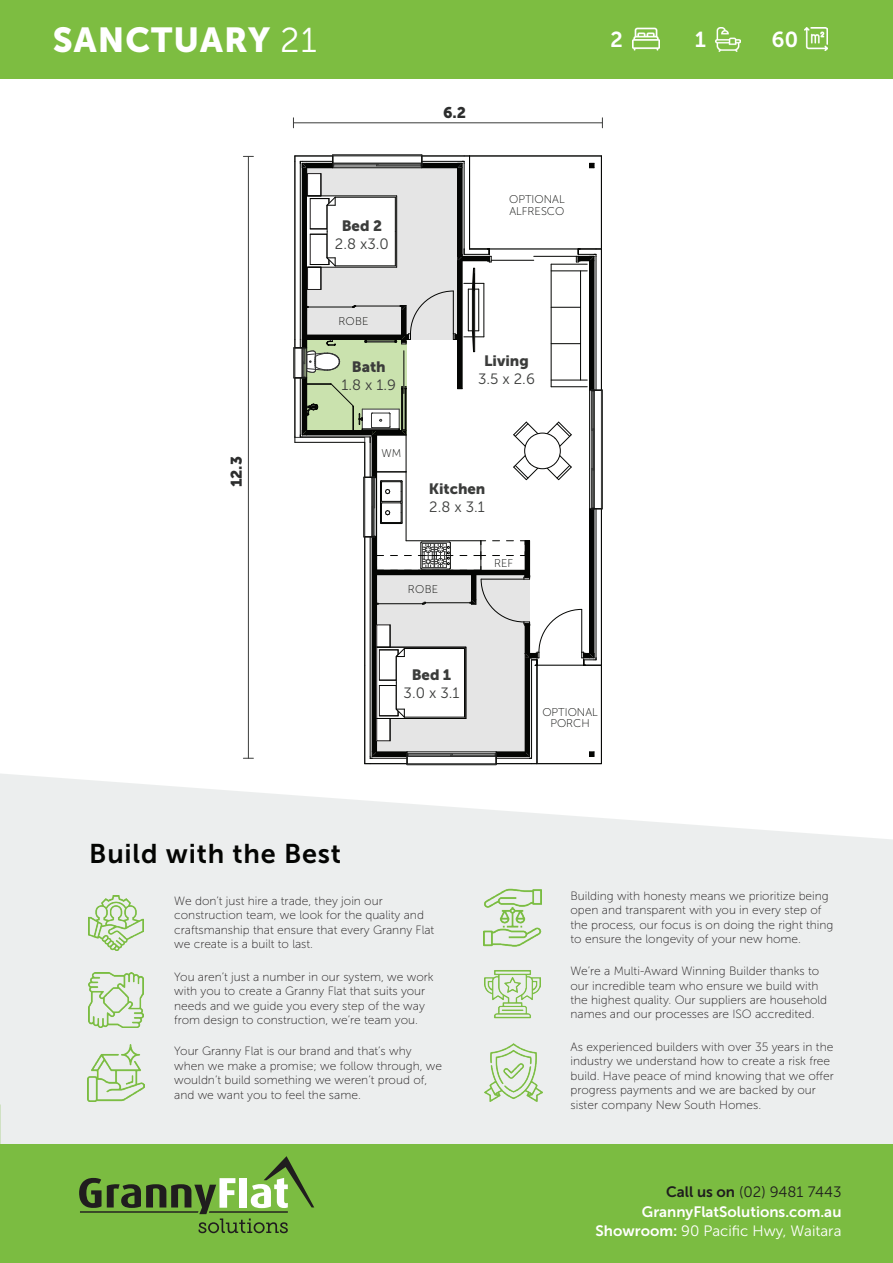
<style>
.page{position:relative;width:893px;height:1263px;background:#fff}
.page>*{position:absolute;margin:0;border:0;box-sizing:border-box;transform-origin:0 0}
.t1{font:34.5px "Museo Sans 900";letter-spacing:.03em;color:#fff}
.t2{font:27px "Museo Sans 700";letter-spacing:.03em;color:#040503}
.t3{font:21.6px "Museo Sans 700";color:#fff}
.t4{font:15.45px "Museo Sans 900";color:#2c2d2d}
.t5{font:15px "Museo Sans 300";color:#3b3c3b}
.t6{font:15px "Museo Sans 300";color:#fff}
.t7{font:15px "Museo Sans 700";color:#fff}
.t8{font:15px "Museo Sans 900";color:#3b3c3b}
.t9{font:15px "Museo Sans 300";color:#1f1d1e}
.t10{font:12px/14.4px "Museo Sans 100";color:#231f20}
.t11{font:11.25px/11.6px "Museo Sans 100";color:#040503;text-align:center}
.s1{font-family:"Museo Sans 300"}
.s2{font-family:"Museo Sans 700"}
</style>
<div class="page">
<svg style="left:0;top:774px;width:893px;height:370px;background:#edefef"></svg>
<div style="left:372px;top:572px;width:158px;height:179px;background:#e5e5e5"></div>
<div style="left:306px;top:167px;width:154px;height:172px;background:linear-gradient(to right,#e5e5e5,#e5e5e5)"></div>
<hr style="left:601px;top:156px;width:1px;height:93px;background:#040503">
<hr style="left:469px;top:156px;width:132px;height:1px;background:#040503">
<hr style="left:537px;top:763px;width:64px;height:1px;background:#040503">
<hr style="left:601px;top:665px;width:1px;height:99px;background:#040503">
<hr style="left:295px;top:156px;width:174px;height:1px;background:#3b3c3b">
<hr style="left:295px;top:156px;width:1px;height:281px;background:#3b3c3b">
<hr style="left:365px;top:763px;width:172px;height:1px;background:#3b3c3b">
<hr style="left:537px;top:665px;width:1px;height:99px;background:#3b3c3b">
<div style="left:525px;top:658px;width:5px;height:94px;background:#040503"></div>
<hr style="left:531px;top:660px;width:1px;height:96px;background:#040503">
<hr style="left:536px;top:665px;width:1px;height:99px;background:#040503">
<hr style="left:602px;top:390px;width:1px;height:119px;background:#3b3c3b">
<hr style="left:458px;top:168px;width:4px;height:88px;background:#040503">
<hr style="left:464px;top:163px;width:1px;height:86px;background:#040503">
<hr style="left:462px;top:168px;width:1px;height:86px;background:#040503">
<hr style="left:469px;top:156px;width:1px;height:93px;background:#040503">
<hr style="left:457px;top:168px;width:1px;height:88px;background:#040503">
<div style="left:422px;top:163px;width:36px;height:5px;background:#040503"></div>
<hr style="left:422px;top:161px;width:40px;height:1px;background:#040503">
<svg style="left:458px;top:155px;width:11px;height:13px"></svg>
<hr style="left:422px;top:155px;width:42px;height:1px;background:#040503">
<hr style="left:333px;top:166px;width:89px;height:1px;background:#3b3c3b">
<hr style="left:376px;top:164px;width:45px;height:1px;background:#3b3c3b">
<hr style="left:334px;top:164px;width:44px;height:1px;background:#3b3c3b">
<hr style="left:333px;top:163px;width:89px;height:1px;background:#3b3c3b">
<hr style="left:333px;top:155px;width:89px;height:1px;background:#3b3c3b">
<hr style="left:333px;top:167px;width:89px;height:1px;background:#040503">
<svg style="left:421px;top:155px;width:2px;height:13px"></svg>
<div style="left:302px;top:168px;width:5px;height:171px;background:#040503"></div>
<hr style="left:300px;top:163px;width:1px;height:176px;background:#040503">
<svg style="left:294px;top:155px;width:40px;height:13px"></svg>
<hr style="left:294px;top:161px;width:1px;height:178px;background:#040503">
<div style="left:372px;top:537px;width:5px;height:215px;background:#040503"></div>
<hr style="left:370px;top:537px;width:1px;height:219px;background:#040503">
<hr style="left:364px;top:537px;width:1px;height:227px;background:#040503">
<hr style="left:377px;top:752px;width:30px;height:4px;background:#040503">
<hr style="left:372px;top:758px;width:35px;height:1px;background:#040503">
<svg style="left:365px;top:752px;width:12px;height:12px"></svg>
<hr style="left:377px;top:756px;width:30px;height:1px;background:#040503">
<hr style="left:370px;top:763px;width:37px;height:1px;background:#040503">
<hr style="left:407px;top:753px;width:89px;height:1px;background:#3b3c3b">
<hr style="left:408px;top:755px;width:44px;height:1px;background:#3b3c3b">
<hr style="left:451px;top:755px;width:44px;height:1px;background:#3b3c3b">
<hr style="left:407px;top:756px;width:89px;height:1px;background:#3b3c3b">
<hr style="left:407px;top:764px;width:89px;height:1px;background:#3b3c3b">
<hr style="left:407px;top:752px;width:89px;height:1px;background:#040503">
<svg style="left:495px;top:752px;width:42px;height:13px"></svg>
<svg style="left:407px;top:752px;width:2px;height:12px"></svg>
<svg style="left:589px;top:751px;width:6px;height:6px"></svg>
<svg style="left:589px;top:163px;width:6px;height:5px"></svg>
<div style="left:307px;top:173px;width:14px;height:23px;border:1px solid #201d1e"></div>
<svg style="left:294px;top:174px;width:308px;height:567px"></svg>
<hr style="left:396px;top:196px;width:1px;height:71px;background:#040503">
<hr style="left:308px;top:196px;width:89px;height:1px;background:#040503">
<hr style="left:308px;top:267px;width:89px;height:1px;background:#040503">
<hr style="left:293px;top:123px;width:309px;height:1px;background:#3b3c3b">
<hr style="left:248px;top:156px;width:1px;height:602px;background:#3b3c3b">
<div style="left:0;top:1144px;width:893px;height:119px;background:#7bbc41"></div>
<div style="left:0;top:0;width:893px;height:79px;background:#7dbd41"></div>
<img style="left:88px;top:1045px;width:56px;height:56px">
<img style="left:485px;top:966px;width:55px;height:55px">
<img style="left:484px;top:888px;width:57px;height:58px">
<img style="left:89px;top:896px;width:55px;height:55px">
<img style="left:632px;top:27px;width:28px;height:24px">
<img style="left:716px;top:27px;width:24px;height:25px">
<img style="left:804px;top:28px;width:23px;height:23px">
<img style="left:485px;top:1044px;width:57px;height:57px">
<img style="left:89px;top:972px;width:55px;height:55px">
<svg style="left:79px;top:1156px;width:235px;height:77px"></svg>
<h1 class="t1" style="left:53px;top:20px;width:265px">SANCTUARY <span class="s1">21</span></h1>
<h3 class="t3" style="left:610px;top:28px;width:14px">2</h3>
<h3 class="t3" style="left:694px;top:28px;width:14px">1</h3>
<h3 class="t3" style="left:772px;top:28px;width:27px">60</h3>
<p class="t4" style="left:228px;top:487px;width:33px;rotate:-90deg">12.3</p>
<p class="t4" style="left:443px;top:104px;width:25px">6.2</p>
<p class="t8" style="left:342px;top:218px;width:42px">Bed 2</p>
<p class="t5" style="left:335px;top:236px;width:55px">2.8 x3.0</p>
<p class="t11" style="left:509px;top:194px;width:57px;text-align:left">OPTIONAL<br>ALFRESCO</p>
<p class="t11" style="left:338px;top:316px;width:32px">ROBE</p>
<p class="t8" style="left:352px;top:358px;width:35px">Bath</p>
<p class="t5" style="left:341px;top:377px;width:56px">1.8 x 1.9</p>
<p class="t8" style="left:484px;top:352px;width:46px">Living</p>
<p class="t5" style="left:478px;top:371px;width:58px">3.5 x 2.6</p>
<p class="t11" style="left:381px;top:448px;width:21px">WM</p>
<p class="t8" style="left:429px;top:480px;width:58px">Kitchen</p>
<p class="t5" style="left:429px;top:498px;width:57px">2.8 x 3.1</p>
<p class="t11" style="left:408px;top:583px;width:32px">ROBE</p>
<p class="t11" style="left:494px;top:557px;width:21px">REF</p>
<p class="t8" style="left:412px;top:666px;width:41px">Bed 1</p>
<p class="t5" style="left:404px;top:685px;width:57px">3.0 x 3.1</p>
<p class="t11" style="left:542px;top:706px;width:57px">OPTIONAL<br>PORCH</p>
<h2 class="t2" style="left:89px;top:838px;width:253px">Build with the Best</h2>
<p class="t10" style="left:174px;top:894px;width:262px">We don’t just hire a trade, they join our construction team, we look for the quality and craftsmanship that ensure that every Granny Flat we create is a built to last.</p>
<p class="t10" style="left:570px;top:889px;width:264px">Building with honesty means we prioritize being open and transparent with you in every step of the process, our focus is on doing the right thing to ensure the longevity of your new home.</p>
<p class="t10" style="left:174px;top:970px;width:261px">You aren’t just a number in our system, we work with you to create a Granny Flat that suits your needs and we guide you every step of the way from design to construction, we’re team you.</p>
<p class="t10" style="left:570px;top:964px;width:258px">We’re a Multi-Award Winning Builder thanks to our incredible team who ensure we build with the highest quality. Our suppliers are household names and our processes are ISO accredited.</p>
<p class="t10" style="left:174px;top:1044px;width:269px">Your Granny Flat is our brand and that’s why when we make a promise; we follow through, we wouldn’t build something we weren’t proud of, and we want you to feel the same.</p>
<p class="t10" style="left:570px;top:1040px;width:265px">As experienced builders with over 35 years in the industry we understand how to create a risk free build. Have peace of mind knowing that we offer progress payments and we are backed by our sister company New South Homes.</p>
<p class="t9" style="left:666px;top:1184px;width:177px"><span class="s2">Call us on</span> (02) 9481 7443</p>
<p class="t7" style="left:642px;top:1203px;width:201px">GrannyFlatSolutions.com.au</p>
<p class="t6" style="left:596px;top:1223px;width:247px"><span class="s2">Showroom:</span> 90 Pacific Hwy, Waitara</p>
</div>
